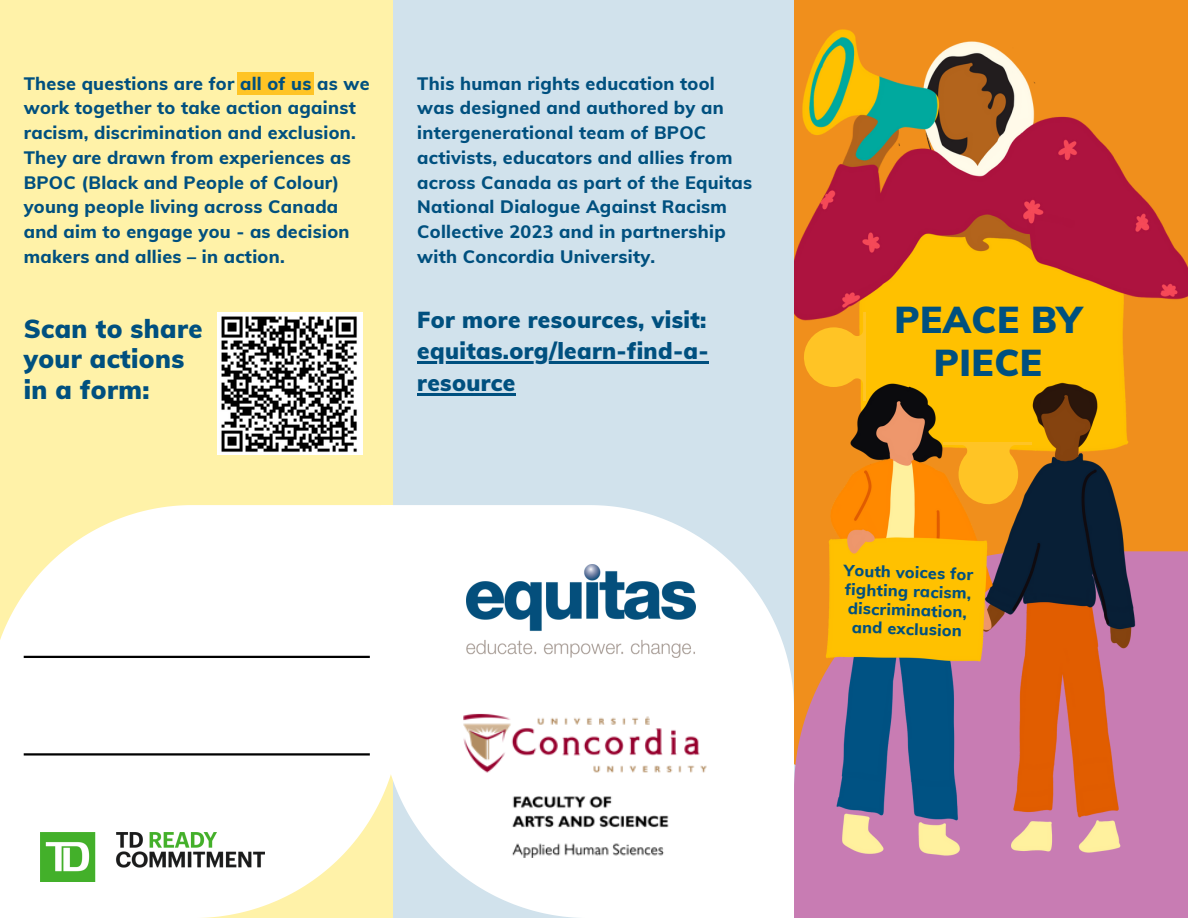
<style>
.page{position:relative;width:1188px;height:918px;background:#fff2a8}
.page>*{position:absolute;margin:0;border:0;box-sizing:border-box;transform-origin:0 0}
.t1{font:900 36.6px/42.9px "Muli";letter-spacing:.015em;color:#00507f;text-align:center}
.t2{font:900 25.5px/30.3px "Muli";letter-spacing:.015em;color:#00507f}
.t3{font:900 22.65px/31.5px "Muli";letter-spacing:.015em;color:#00507f}
.t4{font:800 18px/24.8px "Muli";letter-spacing:.015em;color:#00507f}
.t5{font:800 16.05px/18.9px "Muli";color:#00507f;text-align:center}
</style>
<div class="page">
<svg style="left:0;top:505px;width:381px;height:413px;background:#fefdf6"></svg>
<img style="left:794px;top:0;width:394px;height:473px">
<div style="left:394px;top:0;width:400px;height:918px;background:#d1e2ec"></div>
<hr style="left:417px;top:362px;width:292px;height:2px;background:#00507f">
<hr style="left:417px;top:393px;width:99px;height:2px;background:#00507f">
<svg style="left:381px;top:505px;width:413px;height:413px;background:#f9fbfb"></svg>
<div style="left:237px;top:72px;width:77px;height:23px;background:#ffc425"></div>
<hr style="left:24px;top:753px;width:346px;height:3px;background:#000">
<hr style="left:24px;top:656px;width:346px;height:2px;background:#000">
<img style="left:466px;top:565px;width:230px;height:92px">
<div style="left:794px;top:551px;width:394px;height:367px;background:#c87cb3"></div>
<img style="left:756px;top:308px;width:426px;height:568px">
<img style="left:460px;top:704px;width:255px;height:157px">
<img style="left:217px;top:313px;width:145px;height:141px">
<img style="left:40px;top:832px;width:224px;height:50px">
<svg style="left:944px;top:443px;width:88px;height:61px;background:#f4ab1f"></svg>
<p class="t4" style="left:24px;top:70px;width:347px">These questions are for all of us as we work together to take action against racism, discrimination and exclusion.<br>They are drawn from experiences as BPOC (Black and People of Colour) young people living across Canada and aim to engage you - as decision makers and allies – in action.</p>
<h2 class="t2" style="left:24px;top:313px;width:180px">Scan to share your actions in a form:</h2>
<p class="t4" style="left:417px;top:70px;width:299px">This human rights education tool</p>
<p class="t4" style="left:417px;top:95px;width:336px">was designed and authored by an intergenerational team of BPOC activists, educators and allies from across Canada as part of the Equitas</p>
<h3 class="t4" style="left:417px;top:194px;width:311px;text-align:justify">National Dialogue Against Racism Collective 2023 and in partnership with Concordia University.</h3>
<p class="t3" style="left:417px;top:304px;width:291px">For more resources, visit:</p>
<h1 class="t3" style="left:417px;top:335px;width:293px">equitas.org/learn-find-a&shy;resource</h1>
<p class="t1" style="left:894px;top:297px;width:188px">PEACE BY<br>PIECE</p>
<p class="t5" style="left:844px;top:560px;width:131px;rotate:2deg">Youth voices for fighting racism, discrimination, and exclusion</p>
</div>
